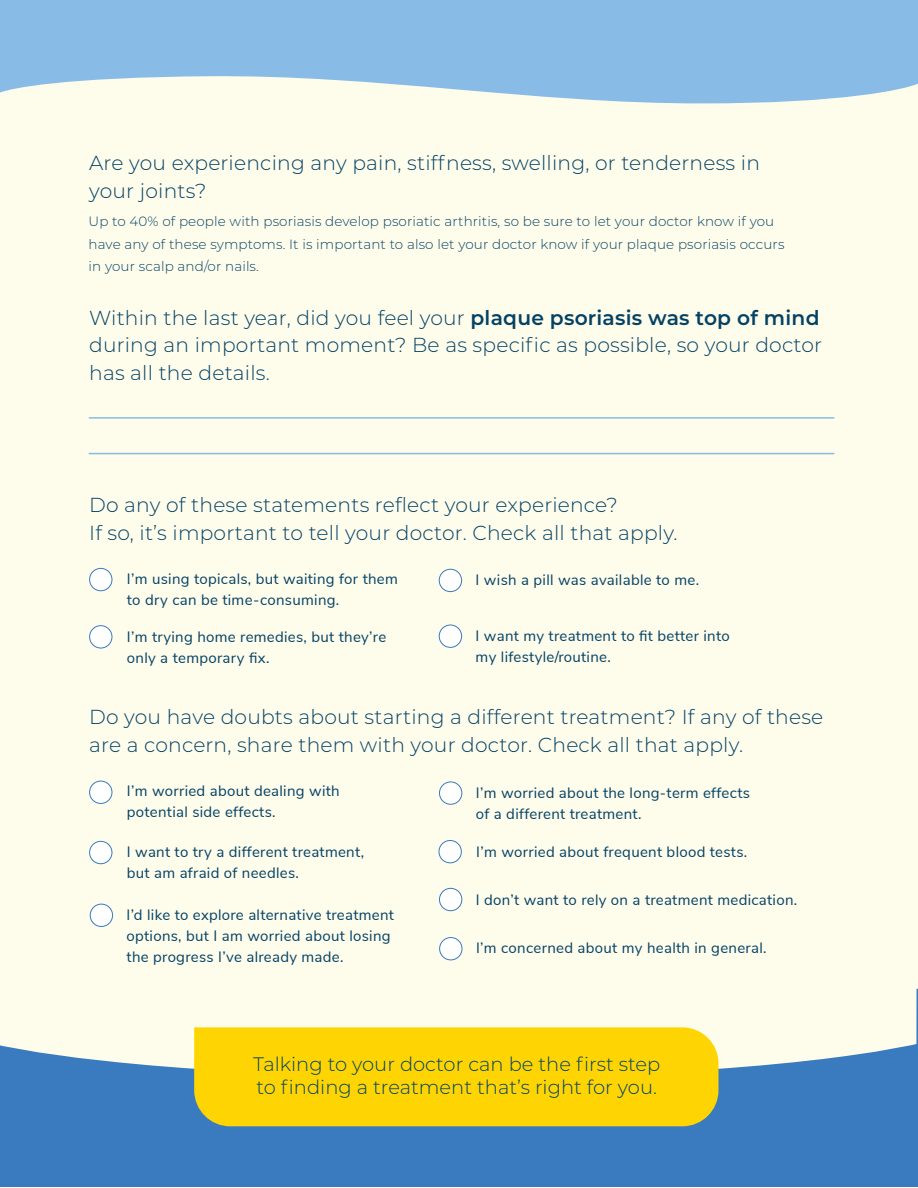
<style>
.page{position:relative;width:918px;height:1188px;background:#fff}
.page>*{position:absolute;margin:0;border:0;box-sizing:border-box;transform-origin:0 0}
.t1{font:300 20.25px/27.6px "Montserrat";letter-spacing:.01em;color:#044265}
.t2{font:300 19.5px/23.5px "Montserrat";color:#044265}
.t3{font:15px/21px "Nunito Sans";letter-spacing:.02em;color:#044265}
.t4{font:300 13.5px/22.5px "Montserrat";letter-spacing:.01em;color:#044265}
.s1{font-weight:600}
</style>
<div class="page">
<div style="left:0;top:1px;width:918px;height:622px;background:#88bce6"></div>
<div style="left:0;top:470px;width:918px;height:717px;background:#3a7abe"></div>
<div style="left:0;top:76px;width:918px;height:913px;background:#fefceb"></div>
<div style="left:0;top:911px;width:917px;height:167px;background:#fefceb"></div>
<div style="left:90px;top:781px;width:22px;height:22px;background:#fff;border-radius:50%"></div>
<div style="left:89px;top:781px;width:23px;height:23px;border:1px solid #3a7abe;border-radius:50%"></div>
<div style="left:90px;top:841px;width:22px;height:23px;background:#fff;border-radius:50%"></div>
<div style="left:89px;top:841px;width:23px;height:23px;border:1px solid #3a7abe;border-radius:50%"></div>
<div style="left:439px;top:840px;width:22px;height:23px;background:#fff;border-radius:50%"></div>
<div style="left:439px;top:840px;width:23px;height:23px;border:1px solid #3a7abe;border-radius:50%"></div>
<div style="left:439px;top:782px;width:23px;height:22px;background:#fff;border-radius:50%"></div>
<div style="left:439px;top:782px;width:23px;height:23px;border:1px solid #3a7abe;border-radius:50%"></div>
<div style="left:439px;top:888px;width:23px;height:23px;background:#fff;border-radius:50%"></div>
<div style="left:439px;top:888px;width:23px;height:23px;border:1px solid #3a7abe;border-radius:50%"></div>
<div style="left:440px;top:938px;width:22px;height:22px;background:#fff;border-radius:50%"></div>
<div style="left:439px;top:937px;width:23px;height:23px;border:1px solid #3a7abe;border-radius:50%"></div>
<div style="left:90px;top:904px;width:23px;height:22px;background:#fff;border-radius:50%"></div>
<div style="left:90px;top:904px;width:23px;height:23px;border:1px solid #3a7abe;border-radius:50%"></div>
<div style="left:194px;top:1027px;width:524px;height:99px;background:#fed503"></div>
<div style="left:90px;top:568px;width:22px;height:23px;background:#fff;border-radius:50%"></div>
<div style="left:89px;top:568px;width:23px;height:23px;border:1px solid #3a7abe;border-radius:50%"></div>
<div style="left:90px;top:626px;width:22px;height:22px;background:#fff;border-radius:50%"></div>
<div style="left:89px;top:625px;width:23px;height:23px;border:1px solid #3a7abe;border-radius:50%"></div>
<div style="left:439px;top:569px;width:23px;height:23px;background:#fff;border-radius:50%"></div>
<div style="left:439px;top:569px;width:23px;height:23px;border:1px solid #3a7abe;border-radius:50%"></div>
<div style="left:439px;top:625px;width:23px;height:22px;background:#fff;border-radius:50%"></div>
<div style="left:439px;top:625px;width:23px;height:23px;border:1px solid #3a7abe;border-radius:50%"></div>
<hr style="left:89px;top:417px;width:745px;height:2px;background:#88bce6">
<hr style="left:89px;top:453px;width:745px;height:1px;background:#88bce6">
<h1 class="t1" style="left:89px;top:149px;width:672px">Are you experiencing any pain, stiffness, swelling, or tenderness in your joints?</h1>
<p class="t4" style="left:89px;top:210px;width:697px">Up to 40% of people with psoriasis develop psoriatic arthritis, so be sure to let your doctor know if you have any of these symptoms. It is important to also let your doctor know if your plaque psoriasis occurs in your scalp and/or nails.</p>
<h1 class="t1" style="left:89px;top:303px;width:735px">Within the last year, did you feel your <span class="s1">plaque psoriasis was top of mind </span>during an important moment? Be as specific as possible, so your doctor has all the details.</h1>
<h1 class="t1" style="left:89px;top:491px;width:590px">Do any of these statements reflect your experience?<br>If so, it’s important to tell your doctor. Check all that apply.</h1>
<p class="t3" style="left:127px;top:567px;width:273px">I’m using topicals, but waiting for them to dry can be time-consuming.</p>
<p class="t3" style="left:127px;top:625px;width:261px">I’m trying home remedies, but they’re only a temporary fix.</p>
<p class="t3" style="left:476px;top:625px;width:256px">I want my treatment to fit better into my lifestyle/routine.</p>
<p class="t3" style="left:476px;top:569px;width:225px">I wish a pill was available to me.</p>
<h1 class="t1" style="left:89px;top:702px;width:736px">Do you have doubts about starting a different treatment? If any of these are a concern, share them with your doctor. Check all that apply.</h1>
<p class="t3" style="left:127px;top:780px;width:214px">I’m worried about dealing with potential side effects.</p>
<p class="t3" style="left:127px;top:841px;width:239px">I want to try a different treatment, but am afraid of needles.</p>
<p class="t3" style="left:127px;top:903px;width:269px">I’d like to explore alternative treatment options, but I am worried about losing the progress I’ve already made.</p>
<p class="t3" style="left:476px;top:781px;width:276px">I’m worried about the long-term effects of a different treatment.</p>
<p class="t3" style="left:476px;top:840px;width:272px">I’m worried about frequent blood tests.</p>
<p class="t3" style="left:476px;top:888px;width:323px">I don’t want to rely on a treatment medication.</p>
<p class="t3" style="left:476px;top:936px;width:292px">I’m concerned about my health in general.</p>
<h2 class="t2" style="left:253px;top:1051px;width:409px">Talking to your doctor can be the first step to finding a treatment that’s right for you.</h2>
</div>
